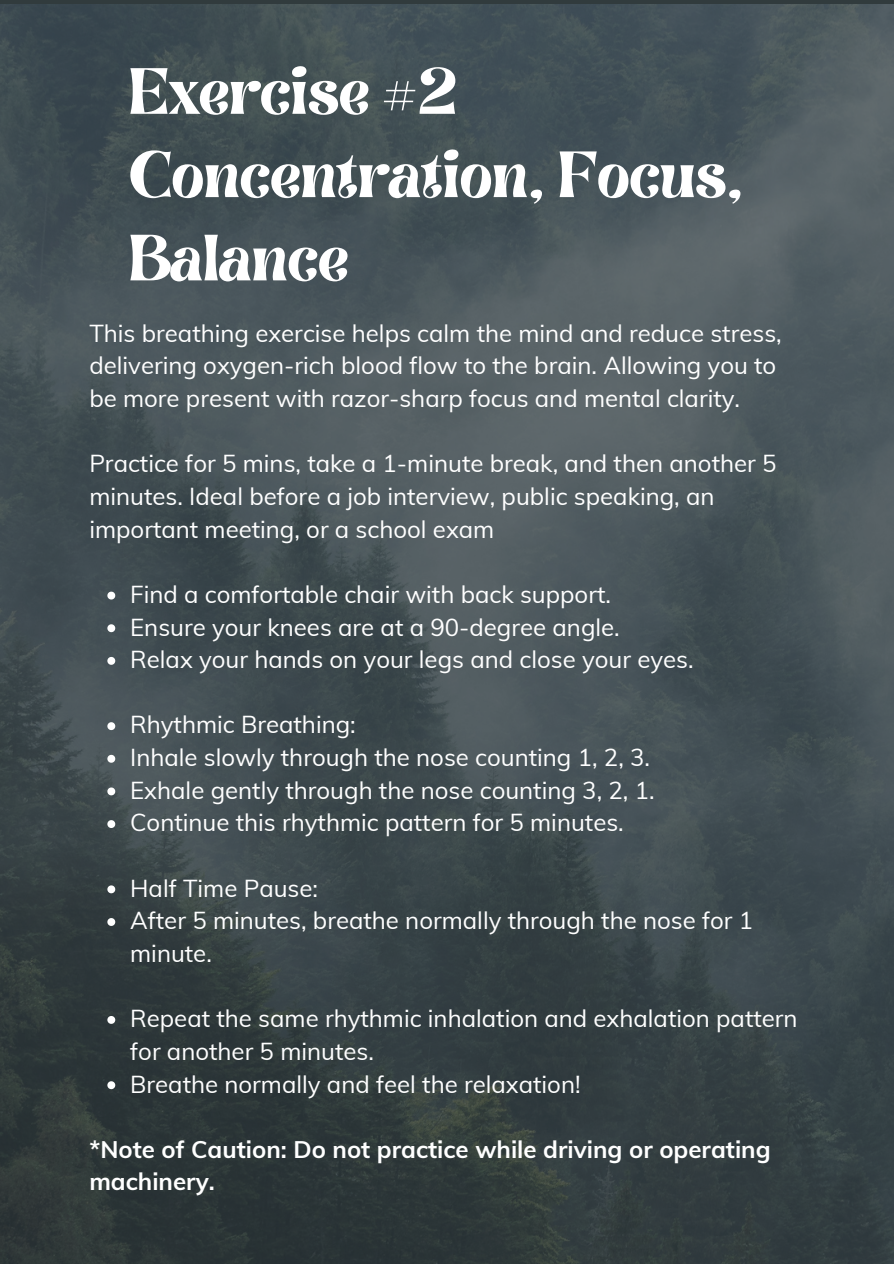
<style>
.page{position:relative;width:894px;height:1264px;background:#fff}
.page>*{position:absolute;margin:0;border:0;box-sizing:border-box;transform-origin:0 0}
.t1{font:52.5px/83.2px "Brasika Display";color:#fff}
.t2{font:24px/32.7px "Muli";color:#fff}
.t3{font:700 24px/32.7px "Muli";color:#fff}
</style>
<div class="page">
<img style="left:0;top:5px;width:893px;height:1258px">
<svg style="left:107px;top:591px;width:8px;height:8px"></svg>
<svg style="left:107px;top:624px;width:8px;height:8px"></svg>
<svg style="left:107px;top:657px;width:8px;height:7px"></svg>
<svg style="left:107px;top:722px;width:8px;height:8px"></svg>
<svg style="left:107px;top:754px;width:8px;height:8px"></svg>
<svg style="left:107px;top:787px;width:8px;height:8px"></svg>
<svg style="left:107px;top:820px;width:8px;height:8px"></svg>
<svg style="left:107px;top:885px;width:8px;height:8px"></svg>
<svg style="left:107px;top:918px;width:8px;height:7px"></svg>
<svg style="left:107px;top:1015px;width:8px;height:8px"></svg>
<svg style="left:107px;top:1081px;width:8px;height:8px"></svg>
<p class="t1" style="left:129px;top:52px;width:615px">Exercise #2<br>Concentration, Focus,<br>Balance</p>
<p class="t2" style="left:89px;top:316px;width:693px">This breathing exercise helps calm the mind and reduce stress, delivering oxygen-rich blood flow to the brain. Allowing you to be more present with razor-sharp focus and mental clarity.</p>
<h1 class="t2" style="left:89px;top:447px;width:688px">Practice for 5 mins, take a 1-minute break, and then another 5 minutes. Ideal before a job interview, public speaking, an important meeting, or a school exam</h1>
<p class="t2" style="left:130px;top:577px;width:482px">Find a comfortable chair with back support.</p>
<p class="t2" style="left:130px;top:610px;width:491px">Ensure your knees are at a 90-degree angle.</p>
<p class="t2" style="left:130px;top:642px;width:565px">Relax your hands on your legs and close your eyes.</p>
<p class="t2" style="left:130px;top:708px;width:227px">Rhythmic Breathing:</p>
<p class="t2" style="left:130px;top:740px;width:521px">Inhale slowly through the nose counting 1, 2, 3.</p>
<p class="t2" style="left:130px;top:773px;width:526px">Exhale gently through the nose counting 3, 2, 1.</p>
<p class="t2" style="left:130px;top:806px;width:495px">Continue this rhythmic pattern for 5 minutes.</p>
<p class="t2" style="left:130px;top:871px;width:189px">Half Time Pause:</p>
<p class="t2" style="left:130px;top:903px;width:624px">After 5 minutes, breathe normally through the nose for 1 minute.</p>
<p class="t2" style="left:130px;top:1001px;width:668px">Repeat the same rhythmic inhalation and exhalation pattern for another 5 minutes.</p>
<p class="t2" style="left:130px;top:1067px;width:452px">Breathe normally and feel the relaxation!</p>
<p class="t3" style="left:89px;top:1132px;width:682px">*Note of Caution: Do not practice while driving or operating machinery.</p>
</div>
